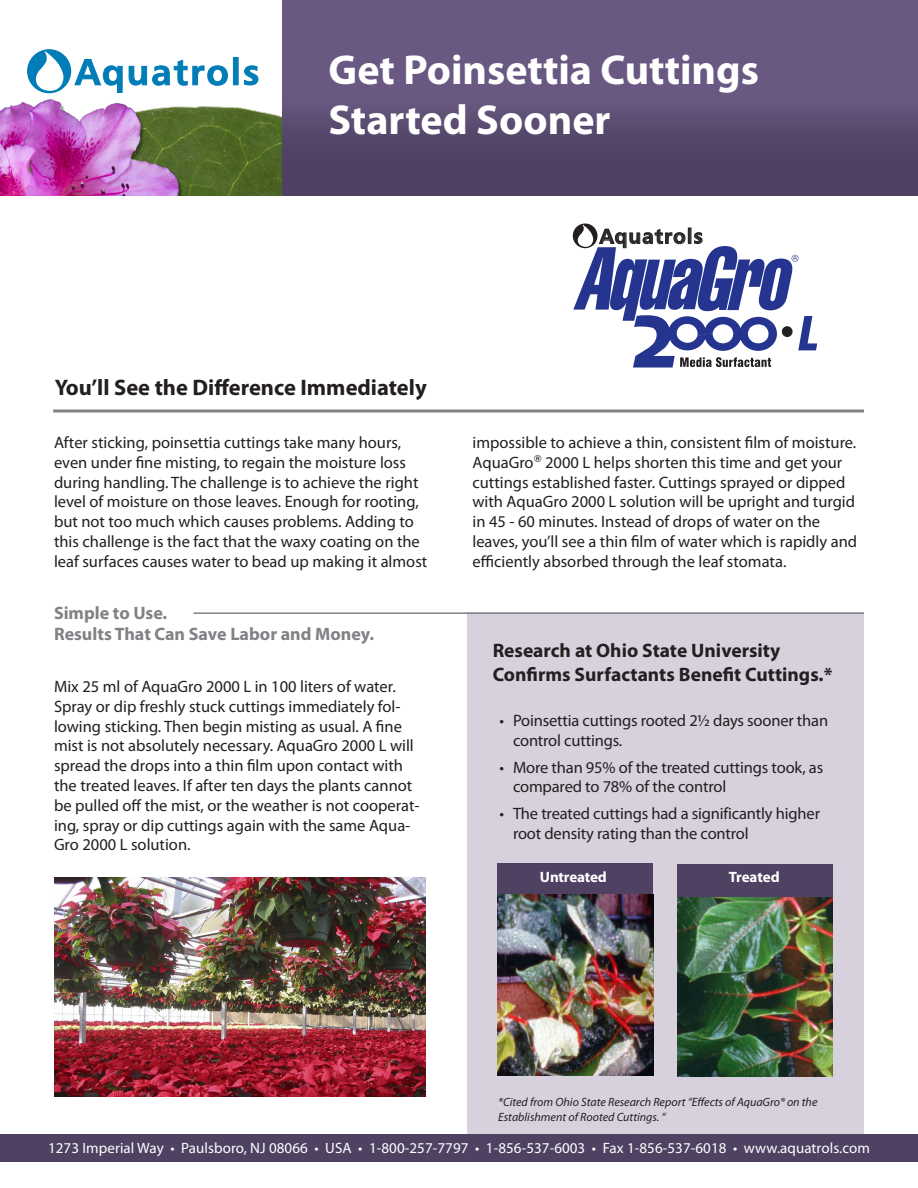
<style>
.page{position:relative;width:918px;height:1188px;background:#fff}
.page>*{position:absolute;margin:0;border:0;box-sizing:border-box;transform-origin:0 0}
.t1{font:700 42px "Myriad Pro";color:#fff}
.t2{font:700 22.5px "Myriad Pro";color:#231f20}
.t3{font:20.4px "Humanist 777 BT Bold B";letter-spacing:.05em;color:#2e2f2e}
.t4{font:700 19.5px/23.4px "Myriad Pro";color:#231f20}
.t5{font:700 18px "Myriad Pro";color:#808285}
.t6{font:16.5px/19.8px "Myriad Pro";color:#231f20}
.t7{font:15px "Myriad Pro";letter-spacing:.005em;color:#fff}
.t8{font:700 15px "Myriad Pro";letter-spacing:-.01em;color:#fff}
.t9{font:italic 12px/14.4px "Myriad Pro";color:#231f20}
</style>
<div class="page">
<div style="left:269px;top:0;width:649px;height:195px;background:linear-gradient(to bottom,#72618c,#4d4061)"></div>
<img style="left:0;top:0;width:282px;height:195px">
<svg style="left:74px;top:59px;width:49px;height:34px"></svg>
<svg style="left:129px;top:60px;width:99px;height:26px"></svg>
<div style="left:233px;top:57px;width:5px;height:28px;background:#007cb6"></div>
<svg style="left:244px;top:65px;width:14px;height:20px"></svg>
<div style="left:27px;top:49px;width:44px;height:44px;background:#007cb6;border-radius:50%"></div>
<svg style="left:36px;top:51px;width:28px;height:40px"></svg>
<div style="left:468px;top:612px;width:396px;height:531px;background:#d7d1dd"></div>
<hr style="left:194px;top:612px;width:670px;height:2px;background:#808285">
<hr style="left:53px;top:409px;width:811px;height:3px;background:#808285">
<svg style="left:573px;top:225px;width:244px;height:143px"></svg>
<div style="left:0;top:1134px;width:918px;height:27px;background:#4e4162"></div>
<div style="left:498px;top:864px;width:155px;height:212px;background:#4e4162"></div>
<img style="left:498px;top:895px;width:155px;height:181px">
<div style="left:677px;top:864px;width:156px;height:212px;background:#4e4162"></div>
<img style="left:677px;top:898px;width:156px;height:178px">
<img style="left:54px;top:878px;width:372px;height:218px">
<p class="t1" style="left:328px;top:42px;width:432px">Get Poinsettia Cuttings</p>
<p class="t1" style="left:328px;top:93px;width:284px">Started Sooner</p>
<p class="t2" style="left:55px;top:373px;width:374px">You’ll See the Difference Immediately</p>
<p class="t3" style="left:600px;top:223px;width:105px">Aquatrols</p>
<p class="t6" style="left:54px;top:432px;width:375px">After sticking, poinsettia cuttings take many hours, even under fine misting, to regain the moisture loss during handling. The challenge is to achieve the right level of moisture on those leaves. Enough for rooting, but not too much which causes problems. Adding to this challenge is the fact that the waxy coating on the leaf surfaces causes water to bead up making it almost</p>
<p class="t6" style="left:472px;top:432px;width:385px">impossible to achieve a thin, consistent film of moisture.</p>
<p class="t6" style="left:472px;top:452px;width:386px">AquaGro<sup>®</sup> 2000 L helps shorten this time and get your cuttings established faster. Cuttings sprayed or dipped with AquaGro 2000 L solution will be upright and turgid in 45 - 60 minutes. Instead of drops of water on the leaves, you’ll see a thin film of water which is rapidly and efficiently absorbed through the leaf stomata.</p>
<p class="t5" style="left:54px;top:601px;width:115px">Simple to Use.</p>
<p class="t5" style="left:54px;top:622px;width:322px">Results That Can Save Labor and Money.</p>
<p class="t6" style="left:54px;top:676px;width:367px">Mix 25 ml of AquaGro 2000 L in 100 liters of water.<br>Spray or dip freshly stuck cuttings immediately fol&shy;lowing sticking. Then begin misting as usual. A fine mist is not absolutely necessary. AquaGro 2000 L will spread the drops into a thin film upon contact with the treated leaves. If after ten days the plants cannot be pulled off the mist, or the weather is not cooperat&shy;ing, spray or dip cuttings again with the same Aqua-Gro 2000 L solution.</p>
<p class="t4" style="left:493px;top:639px;width:341px">Research at Ohio State University<br>Confirms Surfactants Benefit Cuttings.*</p>
<p class="t6" style="left:513px;top:711px;width:317px;text-indent:-14px">• Poinsettia cuttings rooted 2½ days sooner than control cuttings.</p>
<p class="t6" style="left:513px;top:757px;width:312px;text-indent:-14px">• More than 95% of the treated cuttings took, as compared to 78% of the control</p>
<p class="t6" style="left:513px;top:803px;width:309px;text-indent:-14px">• The treated cuttings had a significantly higher root density rating than the control</p>
<p class="t8" style="left:540px;top:868px;width:68px">Untreated</p>
<p class="t8" style="left:729px;top:868px;width:52px">Treated</p>
<p class="t9" style="left:498px;top:1095px;width:321px">*Cited from Ohio State Research Report “Effects of AquaGro® on the<br>Establishment of Rooted Cuttings. “</p>
<p class="t7" style="left:48px;top:1138px;width:823px">1273 Imperial Way • Paulsboro, NJ 08066 • USA • 1-800-257-7797 • 1-856-537-6003 • Fax 1-856-537-6018 • www.aquatrols.com</p>
</div>
